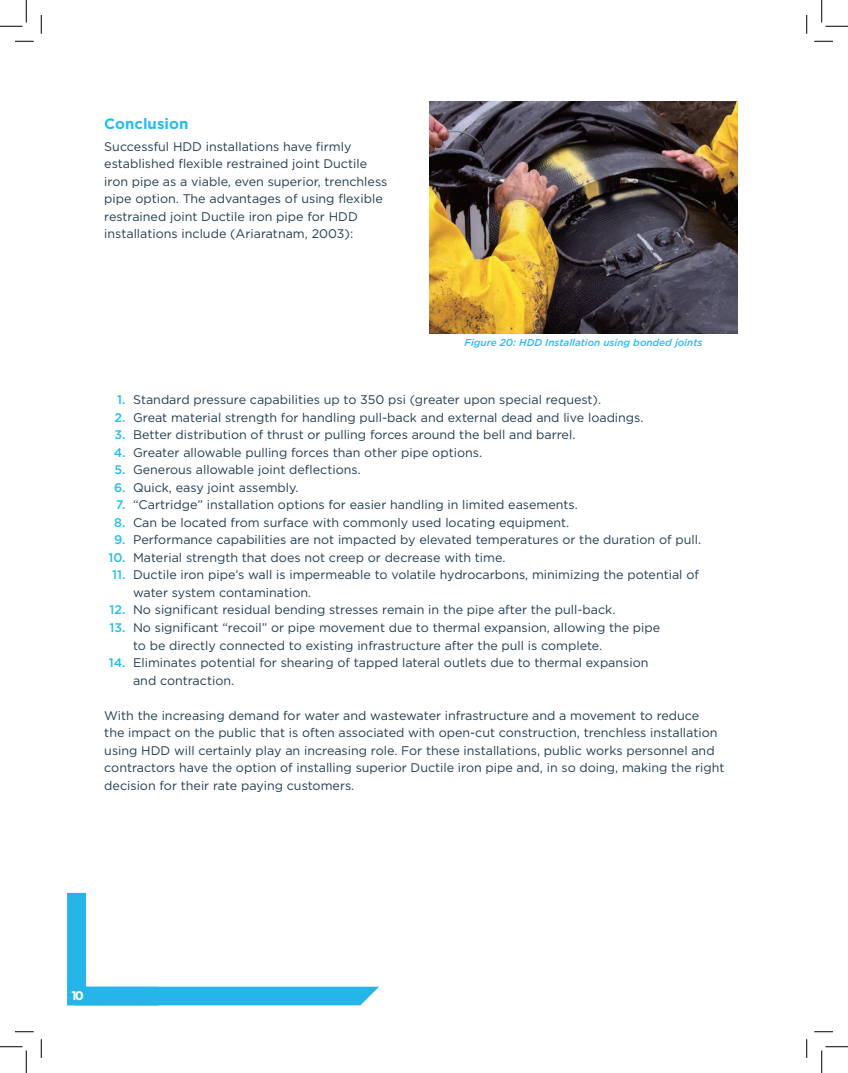
<style>
.page{position:relative;width:848px;height:1073px;background:#fff}
.page>*{position:absolute;margin:0;border:0;box-sizing:border-box;transform-origin:0 0}
.t1{font:700 15px "Gotham";color:#25bdef}
.t2{font:12.5px/17.5px "Gotham";color:#223d50}
.t3{font:100 12.5px "Montserrat";color:#fff}
.t4{font:italic 500 10px "Gotham";color:#25bdef}
.s1{font-weight:500;color:#25bdef}
</style>
<div class="page">
<svg style="left:67px;top:892px;width:312px;height:113px"></svg>
<img style="left:429px;top:101px;width:308px;height:233px">
<svg style="left:15px;top:40px;width:19px;height:2px"></svg>
<svg style="left:814px;top:40px;width:18px;height:2px"></svg>
<svg style="left:15px;top:1031px;width:19px;height:1px"></svg>
<svg style="left:814px;top:1031px;width:18px;height:1px"></svg>
<svg style="left:40px;top:15px;width:2px;height:19px"></svg>
<svg style="left:40px;top:1039px;width:2px;height:19px"></svg>
<svg style="left:806px;top:15px;width:1px;height:19px"></svg>
<svg style="left:806px;top:1039px;width:1px;height:19px"></svg>
<svg style="left:0;top:0;width:27px;height:27px"></svg>
<svg style="left:0;top:1046px;width:27px;height:26px"></svg>
<svg style="left:821px;top:0;width:27px;height:27px"></svg>
<svg style="left:821px;top:1046px;width:27px;height:26px"></svg>
<p class="t1" style="left:104px;top:115px;width:86px">Conclusion</p>
<p class="t2" style="left:104px;top:137px;width:284px">Successful HDD installations have firmly established flexible restrained joint Ductile iron pipe as a viable, even superior, trenchless pipe option. The advantages of using flexible restrained joint Ductile iron pipe for HDD installations include (Ariaratnam, 2003):</p>
<p class="t4" style="left:464px;top:336px;width:239px">Figure 20: HDD Installation using bonded joints</p>
<p class="t2" style="left:117px;top:391px;width:485px"><span class="s1">1.</span> Standard pressure capabilities up to 350 psi (greater upon special request).</p>
<p class="t2" style="left:114px;top:408px;width:530px"><span class="s1">2.</span> Great material strength for handling pull-back and external dead and live loadings.</p>
<p class="t2" style="left:114px;top:426px;width:462px"><span class="s1">3.</span> Better distribution of thrust or pulling forces around the bell and barrel.</p>
<p class="t2" style="left:114px;top:443px;width:370px"><span class="s1">4.</span> Greater allowable pulling forces than other pipe options.</p>
<p class="t2" style="left:114px;top:461px;width:248px"><span class="s1">5.</span> Generous allowable joint deflections.</p>
<p class="t2" style="left:114px;top:478px;width:186px"><span class="s1">6.</span> Quick, easy joint assembly.</p>
<p class="t2" style="left:116px;top:496px;width:463px"><span class="s1">7.</span> “Cartridge” installation options for easier handling in limited easements.</p>
<p class="t2" style="left:114px;top:513px;width:456px"><span class="s1">8.</span> Can be located from surface with commonly used locating equipment.</p>
<p class="t2" style="left:114px;top:531px;width:588px"><span class="s1">9.</span> Performance capabilities are not impacted by elevated temperatures or the duration of pull.</p>
<p class="t2" style="left:108px;top:548px;width:398px"><span class="s1">10.</span> Material strength that does not creep or decrease with time.</p>
<p class="t2" style="left:133px;top:566px;width:567px;text-indent:-21px"><span class="s1">11.</span> Ductile iron pipe’s wall is impermeable to volatile hydrocarbons, minimizing the potential of water system contamination.</p>
<p class="t2" style="left:110px;top:601px;width:507px"><span class="s1">12.</span> No significant residual bending stresses remain in the pipe after the pull-back.</p>
<p class="t2" style="left:133px;top:618px;width:528px;text-indent:-24px"><span class="s1">13.</span> No significant “recoil” or pipe movement due to thermal expansion, allowing the pipe to be directly connected to existing infrastructure after the pull is complete.</p>
<p class="t2" style="left:133px;top:653px;width:517px;text-indent:-24px"><span class="s1">14.</span> Eliminates potential for shearing of tapped lateral outlets due to thermal expansion and contraction.</p>
<p class="t2" style="left:104px;top:706px;width:621px">With the increasing demand for water and wastewater infrastructure and a movement to reduce<br>the impact on the public that is often associated with open-cut construction, trenchless installation using HDD will certainly play an increasing role. For these installations, public works personnel and contractors have the option of installing superior Ductile iron pipe and, in so doing, making the right decision for their rate paying customers.</p>
<p class="t3" style="left:72px;top:986px;width:13px">10</p>
</div>
